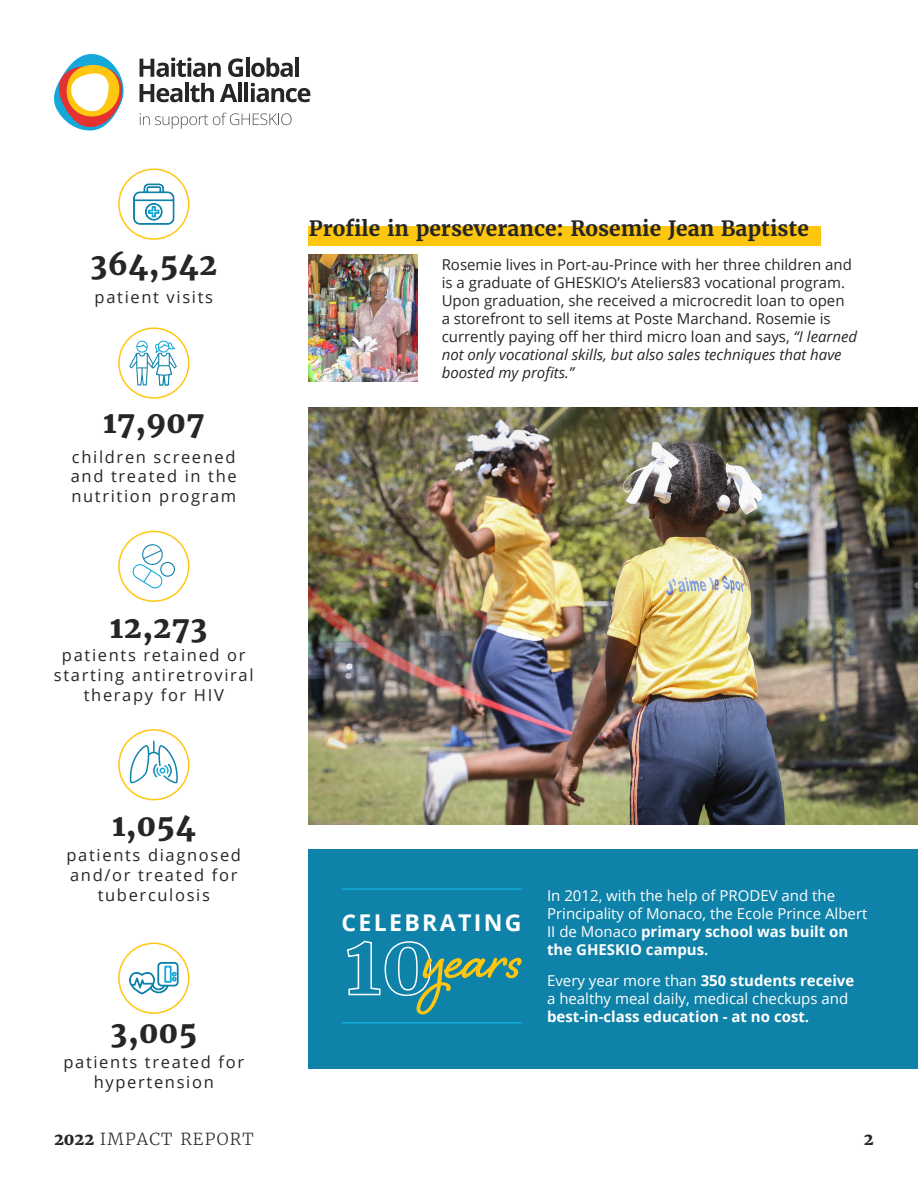
<style>
.page{position:relative;width:918px;height:1188px;background:#fff}
.page>*{position:absolute;margin:0;border:0;box-sizing:border-box;transform-origin:0 0}
.t1{font:800 30px "Merriweather";letter-spacing:.02em;color:#262626}
.t2{font:700 23.1px "Open Sans";letter-spacing:.1em;color:#fff}
.t3{font:700 21px "Merriweather";color:#262626}
.t4{font:16.5px/19.8px "Open Sans";letter-spacing:.1em;color:#262626;text-align:center}
.t5{font:300 16.5px "Merriweather";letter-spacing:.075em;color:#262626}
.t6{font:800 16.5px "Merriweather";color:#262626}
.t7{font:15px/18px "Open Sans";color:#262626}
.t8{font:15px/18px "Open Sans";color:#fff}
.t9{font:700 15px "Open Sans";color:#fff}
.s1{font-style:italic}
.s2{font-weight:700}
.s3{font-weight:800}
</style>
<div class="page">
<div style="left:309px;top:226px;width:512px;height:20px;background:#ffc610"></div>
<img style="left:309px;top:407px;width:609px;height:417px">
<img style="left:309px;top:255px;width:109px;height:127px">
<div style="left:118px;top:168px;width:71px;height:72px;border:2px solid #ffc610;border-radius:50%"></div>
<svg style="left:133px;top:184px;width:41px;height:41px"></svg>
<svg style="left:54px;top:54px;width:70px;height:77px"></svg>
<svg style="left:140px;top:58px;width:81px;height:19px"></svg>
<svg style="left:228px;top:58px;width:15px;height:19px"></svg>
<hr style="left:246px;top:58px;width:3px;height:19px;background:#262626">
<svg style="left:251px;top:58px;width:42px;height:19px"></svg>
<hr style="left:295px;top:58px;width:4px;height:19px;background:#262626">
<svg style="left:140px;top:84px;width:42px;height:18px"></svg>
<hr style="left:185px;top:83px;width:4px;height:19px;background:#262626">
<svg style="left:190px;top:83px;width:24px;height:19px"></svg>
<svg style="left:220px;top:84px;width:17px;height:18px"></svg>
<hr style="left:238px;top:83px;width:4px;height:19px;background:#262626">
<hr style="left:244px;top:83px;width:4px;height:19px;background:#262626">
<svg style="left:251px;top:83px;width:59px;height:19px"></svg>
<svg style="left:140px;top:113px;width:152px;height:16px"></svg>
<svg style="left:129px;top:340px;width:48px;height:46px"></svg>
<div style="left:118px;top:327px;width:71px;height:72px;border:2px solid #ffc610;border-radius:50%"></div>
<svg style="left:132px;top:544px;width:43px;height:44px"></svg>
<div style="left:118px;top:531px;width:71px;height:71px;border:2px solid #ffc610;border-radius:50%"></div>
<svg style="left:128px;top:741px;width:51px;height:42px"></svg>
<div style="left:118px;top:729px;width:71px;height:71px;border:2px solid #ffc610;border-radius:50%"></div>
<svg style="left:129px;top:962px;width:49px;height:33px"></svg>
<div style="left:118px;top:943px;width:71px;height:71px;border:2px solid #ffc610;border-radius:50%"></div>
<div style="left:309px;top:850px;width:609px;height:219px;background:#0f82a9"></div>
<svg style="left:347px;top:940px;width:175px;height:74px"></svg>
<hr style="left:342px;top:888px;width:180px;height:2px;background:#14a8d8">
<hr style="left:342px;top:1022px;width:180px;height:2px;background:#14a8d8">
<h1 class="t1" style="left:90px;top:244px;width:128px">364,542</h1>
<p class="t4" style="left:95px;top:286px;width:120px">patient visits</p>
<h1 class="t1" style="left:103px;top:403px;width:102px">17,907</h1>
<p class="t4" style="left:71px;top:446px;width:168px;text-align:justify">children screened and treated in the nutrition program</p>
<h1 class="t1" style="left:110px;top:607px;width:99px">12,273</h1>
<p class="t4" style="left:54px;top:645px;width:201px">patients retained or starting antiretroviral therapy for HIV</p>
<h1 class="t1" style="left:112px;top:806px;width:85px">1,054</h1>
<p class="t4" style="left:67px;top:845px;width:176px">patients diagnosed and/or treated for tuberculosis</p>
<h1 class="t1" style="left:110px;top:1013px;width:89px">3,005</h1>
<p class="t4" style="left:63px;top:1052px;width:182px">patients treated for hypertension</p>
<h3 class="t3" style="left:309px;top:215px;width:502px">Profile in perseverance: Rosemie Jean Baptiste</h3>
<p class="t7" style="left:442px;top:255px;width:417px">Rosemie lives in Port-au-Prince with her three children and is a graduate of GHESKIO’s Ateliers83 vocational program.<br>Upon graduation, she received a microcredit loan to open<br>a storefront to sell items at Poste Marchand. Rosemie is currently paying off her third micro loan and says, <span class="s1">“I learned not only vocational skills, but also sales techniques that have boosted my profits.”</span></p>
<h2 class="t2" style="left:342px;top:906px;width:181px">CELEBRATING</h2>
<p class="t8" style="left:547px;top:886px;width:322px">In 2012, with the help of PRODEV and the Principality of Monaco, the Ecole Prince Albert II de Monaco <span class="s2">primary school was built on the GHESKIO campus.</span></p>
<p class="t8" style="left:547px;top:972px;width:309px">Every year more than <span class="s2">350 students receive </span>a healthy meal daily, medical checkups and</p>
<p class="t9" style="left:547px;top:1006px;width:264px">best-in-class education - at no cost.</p>
<p class="t5" style="left:54px;top:1128px;width:201px"><span class="s3">2022</span> IMPACT REPORT</p>
<p class="t6" style="left:864px;top:1128px;width:11px">2</p>
</div>
